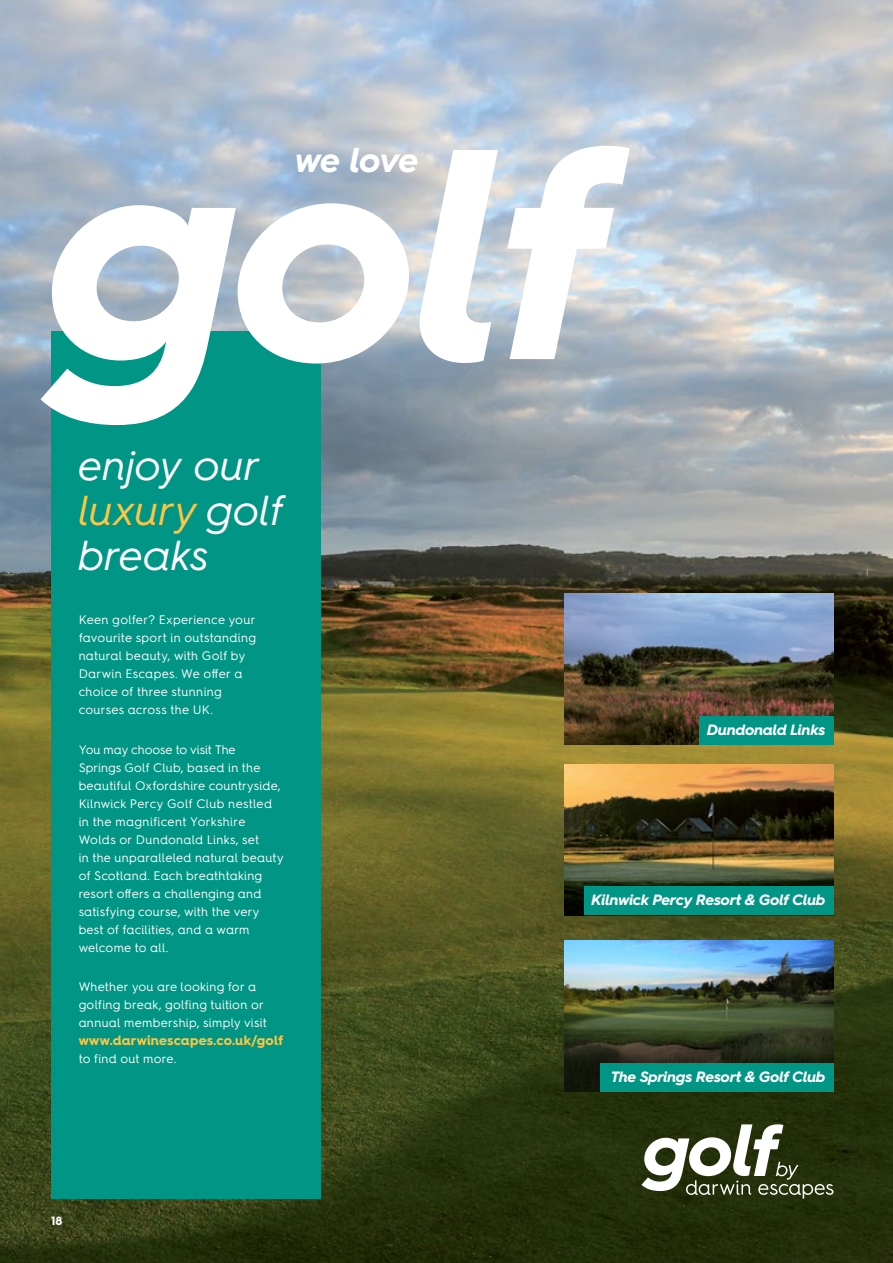
<style>
.page{position:relative;width:893px;height:1263px;background:#fff}
.page>*{position:absolute;margin:0;border:0;box-sizing:border-box;transform-origin:0 0}
.t1{font:italic 700 300px "Hurme Geometric Sans 4";color:#fff}
.t2{font:italic 42px/45px "Hurme Geometric Sans 4";letter-spacing:-.005em;color:#fff}
.t3{font:italic 700 34.5px "Hurme Geometric Sans 4";letter-spacing:-.02em;color:#fff}
.t4{font:italic 700 15px "Hurme Geometric Sans 4";letter-spacing:-.015em;color:#fff}
.t5{font:700 13.5px "Hurme Geometric Sans 4";letter-spacing:.015em;color:#fdc645}
.t6{font:12.3px/18px "Hurme Geometric Sans 4";letter-spacing:.015em;color:#fff}
.t7{font:700 12px "Hurme Geometric Sans 4";color:#fff}
.s1{color:#fdc645}
</style>
<div class="page">
<img style="left:0;top:0;width:893px;height:1263px">
<div style="left:51px;top:332px;width:269px;height:867px;background:#009584"></div>
<svg style="left:641px;top:1124px;width:192px;height:74px"></svg>
<div style="left:0;top:0;width:18px;height:18px;background:#a5b4c6"></div>
<img style="left:564px;top:593px;width:269px;height:151px">
<div style="left:699px;top:716px;width:134px;height:28px;background:#009584"></div>
<img style="left:564px;top:941px;width:269px;height:151px">
<div style="left:600px;top:1063px;width:233px;height:29px;background:#009584"></div>
<img style="left:564px;top:764px;width:269px;height:151px">
<div style="left:584px;top:887px;width:249px;height:28px;background:#009584"></div>
<h1 class="t1" style="left:51px;top:43px;width:562px">golf</h1>
<h3 class="t3" style="left:295px;top:135px;width:125px">we love</h3>
<h2 class="t2" style="left:79px;top:442px;width:207px">enjoy our <span class="s1">luxury</span> golf breaks</h2>
<p class="t6" style="left:79px;top:611px;width:179px">Keen golfer? Experience your favourite sport in outstanding natural beauty, with Golf by<br>Darwin Escapes. We offer a choice of three stunning courses across the UK.</p>
<p class="t6" style="left:79px;top:740px;width:206px">You may choose to visit The<br>Springs Golf Club, based in the beautiful Oxfordshire countryside,<br>Kilnwick Percy Golf Club nestled in the magnificent Yorkshire<br>Wolds or Dundonald Links, set<br>in the unparalleled natural beauty of Scotland. Each breathtaking resort offers a challenging and satisfying course, with the very best of facilities, and a warm welcome to all.</p>
<p class="t6" style="left:79px;top:977px;width:190px">Whether you are looking for a golfing break, golfing tuition or annual membership, simply visit</p>
<p class="t5" style="left:79px;top:1030px;width:206px">www.darwinescapes.co.uk/golf</p>
<p class="t6" style="left:79px;top:1049px;width:99px">to find out more.</p>
<p class="t7" style="left:51px;top:1212px;width:13px">18</p>
<p class="t4" style="left:707px;top:719px;width:120px">Dundonald Links</p>
<p class="t4" style="left:592px;top:889px;width:236px">Kilnwick Percy Resort &amp; Golf Club</p>
<p class="t4" style="left:611px;top:1066px;width:216px">The Springs Resort &amp; Golf Club</p>
</div>
